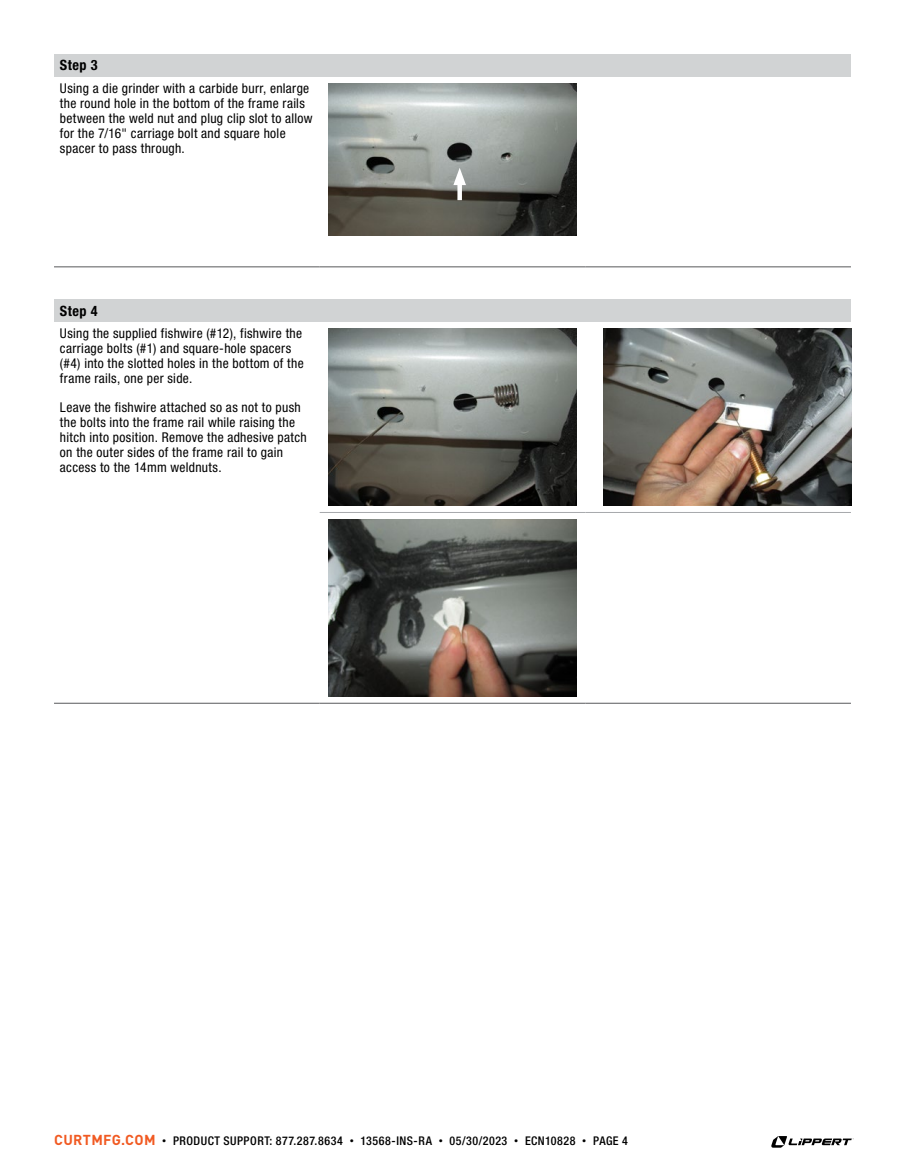
<style>
.page{position:relative;width:905px;height:1175px;background:#fff}
.page>*{position:absolute;margin:0;border:0;box-sizing:border-box;transform-origin:0 0}
.t1{font:700 condensed 14.25px "Helvetica Neue LT Std";letter-spacing:.035em;color:#000}
.t2{font:condensed 13.5px/15px "Helvetica Neue LT Std";letter-spacing:.025em;color:#000}
.t3{font:500 condensed 12px "Helvetica Neue LT Std";letter-spacing:.04em;color:#000}
.s1{font-family:"DINOT";font-weight:700;font-stretch:normal;font-size:14.25px;color:#f15a22}
.s2{font-family:"DINOT";font-weight:400;font-stretch:normal;font-size:9px}
</style>
<div class="page">
<svg style="left:771px;top:1136px;width:82px;height:11px"></svg>
<div style="left:54px;top:54px;width:796px;height:22px;background:#d1d3d4"></div>
<hr style="left:54px;top:266px;width:266px;height:1px;background:#58595b">
<hr style="left:320px;top:266px;width:265px;height:1px;background:#58595b">
<hr style="left:585px;top:266px;width:265px;height:1px;background:#58595b">
<img style="left:329px;top:83px;width:247px;height:153px">
<div style="left:54px;top:300px;width:796px;height:22px;background:#d1d3d4"></div>
<hr style="left:320px;top:703px;width:265px;height:1px;background:#58595b">
<hr style="left:585px;top:703px;width:265px;height:1px;background:#58595b">
<hr style="left:54px;top:703px;width:266px;height:1px;background:#58595b">
<hr style="left:320px;top:512px;width:265px;height:1px;background:#a7a9ac">
<hr style="left:585px;top:512px;width:265px;height:1px;background:#a7a9ac">
<img style="left:329px;top:329px;width:247px;height:176px">
<img style="left:603px;top:329px;width:248px;height:176px">
<img style="left:329px;top:519px;width:247px;height:177px">
<div style="left:457px;top:179px;width:5px;height:21px;background:#fff"></div>
<svg style="left:453px;top:168px;width:13px;height:17px"></svg>
<p class="t1" style="left:60px;top:56px;width:39px">Step 3</p>
<p class="t2" style="left:60px;top:80px;width:254px">Using a die grinder with a carbide burr, enlarge the round hole in the bottom of the frame rails between the weld nut and plug clip slot to allow for the 7/16" carriage bolt and square hole spacer to pass through.</p>
<p class="t1" style="left:60px;top:302px;width:39px">Step 4</p>
<p class="t2" style="left:60px;top:326px;width:245px">Using the supplied fishwire (#12), fishwire the carriage bolts (#1) and square-hole spacers (#4) into the slotted holes in the bottom of the frame rails, one per side.</p>
<p class="t2" style="left:60px;top:399px;width:248px">Leave the fishwire attached so as not to push the bolts into the frame rail while raising the hitch into position. Remove the adhesive patch on the outer sides of the frame rail to gain access to the 14mm weldnuts.</p>
<p class="t3" style="left:54px;top:1133px;width:575px"><span class="s1">CURTMFG.COM</span> <span class="s2">•</span> PRODUCT SUPPORT: 877.287.8634 <span class="s2">•</span> 13568-INS-RA <span class="s2">•</span> 05/30/2023 <span class="s2">•</span> ECN10828 <span class="s2">•</span> PAGE 4</p>
</div>
